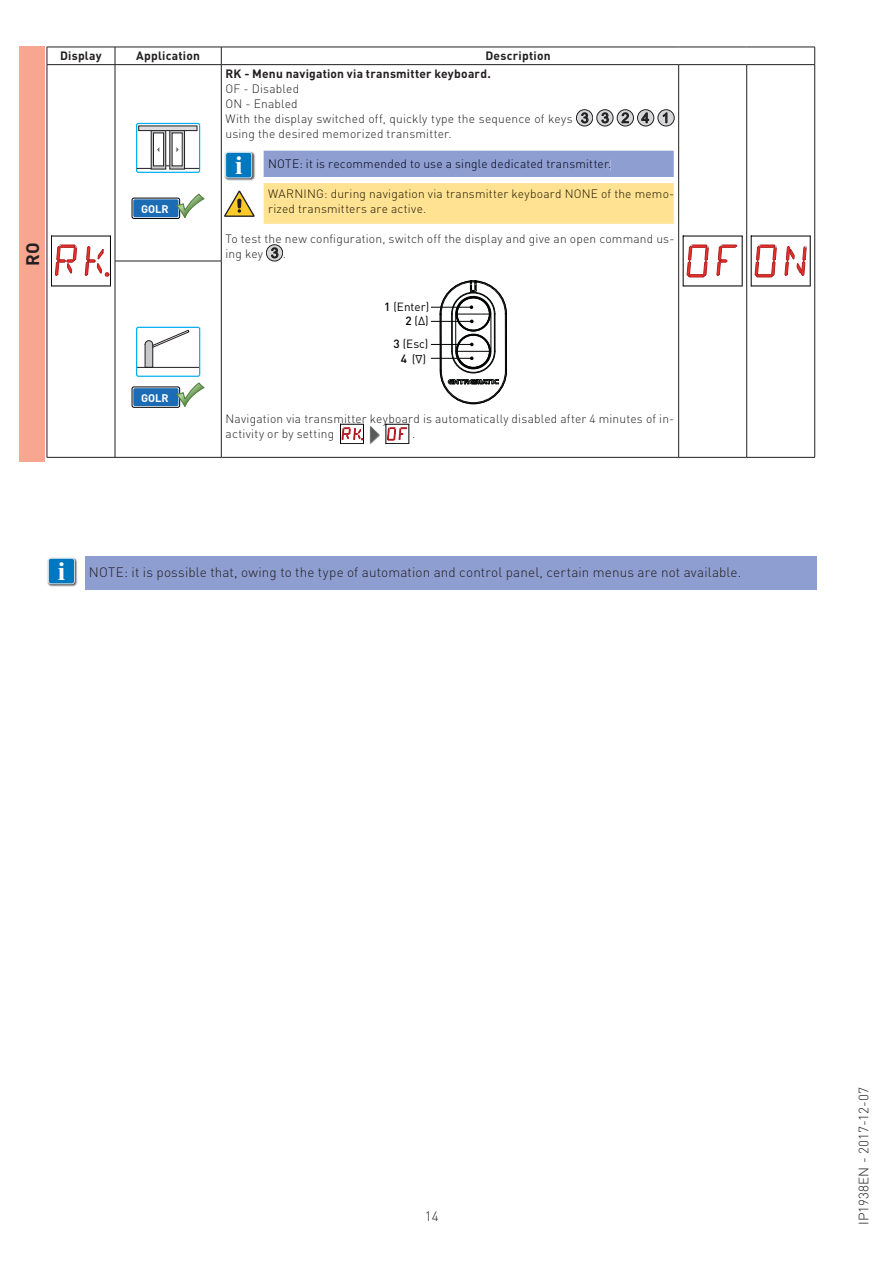
<style>
.page{position:relative;width:893px;height:1263px;background:#fff}
.page>*{position:absolute;margin:0;border:0;box-sizing:border-box;transform-origin:0 0}
.t1{font:700 18px "DIN Pro";color:#231f20}
.t2{font:300 13.5px "DIN Pro";letter-spacing:.01em;color:#231f20}
.t3{font:300 12px/15px "DIN Pro";letter-spacing:.015em;color:#231f20}
.t4{font:300 12px/15px "DIN Pro";letter-spacing:.015em;color:#1e1600}
.t5{font:700 12px "DIN Pro";letter-spacing:.015em;color:#231f20}
.t6{font:300 12px "DIN Pro";letter-spacing:.015em;color:#000115}
.t7{font:11.7px "DIN Pro";color:#010202}
.t8{font:500 11.7px "DIN Pro";color:#010202}
.t9{font:700 10.95px "DIN Pro";color:#fff}
.s1{font-family:"Arial";font-weight:400;font-size:13.95px}
.s2{font-family:"Times New Roman";font-weight:700;font-size:26.25px;color:#fff}
.s3{font-weight:500}
</style>
<div class="page">
<hr style="left:47px;top:47px;width:68px;height:1px;background:#231f20">
<svg style="left:47px;top:47px;width:1px;height:17px"></svg>
<hr style="left:115px;top:47px;width:106px;height:1px;background:#231f20">
<svg style="left:115px;top:47px;width:1px;height:17px"></svg>
<hr style="left:221px;top:47px;width:458px;height:1px;background:#231f20">
<svg style="left:221px;top:47px;width:1px;height:17px"></svg>
<hr style="left:679px;top:47px;width:68px;height:1px;background:#231f20">
<hr style="left:747px;top:47px;width:68px;height:1px;background:#231f20">
<svg style="left:814px;top:47px;width:1px;height:17px"></svg>
<hr style="left:47px;top:64px;width:68px;height:1px;background:#231f20">
<hr style="left:47px;top:65px;width:1px;height:196px;background:#231f20">
<hr style="left:115px;top:64px;width:106px;height:1px;background:#231f20">
<hr style="left:115px;top:65px;width:1px;height:196px;background:#231f20">
<hr style="left:221px;top:64px;width:458px;height:1px;background:#231f20">
<hr style="left:221px;top:65px;width:1px;height:196px;background:#231f20">
<hr style="left:679px;top:64px;width:68px;height:1px;background:#231f20">
<hr style="left:678px;top:65px;width:1px;height:196px;background:#231f20">
<hr style="left:747px;top:64px;width:68px;height:1px;background:#231f20">
<hr style="left:746px;top:65px;width:1px;height:196px;background:#231f20">
<hr style="left:814px;top:65px;width:1px;height:196px;background:#231f20">
<hr style="left:47px;top:261px;width:1px;height:196px;background:#231f20">
<hr style="left:115px;top:261px;width:106px;height:1px;background:#231f20">
<hr style="left:115px;top:261px;width:1px;height:196px;background:#231f20">
<hr style="left:221px;top:261px;width:1px;height:196px;background:#231f20">
<hr style="left:678px;top:261px;width:1px;height:196px;background:#231f20">
<hr style="left:746px;top:261px;width:1px;height:196px;background:#231f20">
<hr style="left:814px;top:261px;width:1px;height:196px;background:#231f20">
<hr style="left:47px;top:457px;width:68px;height:1px;background:#231f20">
<hr style="left:115px;top:457px;width:106px;height:1px;background:#231f20">
<hr style="left:221px;top:457px;width:458px;height:1px;background:#231f20">
<hr style="left:679px;top:457px;width:68px;height:1px;background:#231f20">
<hr style="left:747px;top:457px;width:68px;height:1px;background:#231f20">
<hr style="left:51px;top:236px;width:59px;height:1px;background:#000">
<hr style="left:110px;top:236px;width:1px;height:50px;background:#000">
<hr style="left:51px;top:286px;width:60px;height:1px;background:#000">
<hr style="left:51px;top:236px;width:1px;height:50px;background:#000">
<svg style="left:55px;top:245px;width:22px;height:31px"></svg>
<svg style="left:85px;top:246px;width:24px;height:30px"></svg>
<div style="left:136px;top:123px;width:64px;height:50px;border:1px solid #00aeef;border-radius:2px"></div>
<svg style="left:137px;top:129px;width:63px;height:40px"></svg>
<div style="left:139px;top:126px;width:58px;height:5px;background:#dcddde"></div>
<div style="left:139px;top:126px;width:58px;height:5px;border:1px solid #231f20"></div>
<div style="left:132px;top:198px;width:48px;height:21px;border:1px solid #000;border-radius:2px"></div>
<div style="left:133px;top:199px;width:45px;height:18px;background:#1b6cb5;border-radius:2px"></div>
<svg style="left:176px;top:193px;width:29px;height:26px"></svg>
<svg style="left:576px;top:110px;width:17px;height:16px"></svg>
<div style="left:576px;top:110px;width:17px;height:16px;border:1px solid #231f20;border-radius:50%"></div>
<svg style="left:581px;top:112px;width:7px;height:11px"></svg>
<svg style="left:597px;top:110px;width:16px;height:16px"></svg>
<div style="left:597px;top:110px;width:16px;height:16px;border:1px solid #231f20;border-radius:50%"></div>
<svg style="left:601px;top:112px;width:8px;height:11px"></svg>
<svg style="left:617px;top:110px;width:16px;height:16px"></svg>
<div style="left:617px;top:110px;width:17px;height:16px;border:1px solid #231f20;border-radius:50%"></div>
<svg style="left:621px;top:112px;width:8px;height:11px"></svg>
<svg style="left:637px;top:110px;width:17px;height:16px"></svg>
<div style="left:637px;top:110px;width:17px;height:16px;border:1px solid #231f20;border-radius:50%"></div>
<svg style="left:641px;top:112px;width:8px;height:11px"></svg>
<svg style="left:658px;top:110px;width:16px;height:16px"></svg>
<div style="left:658px;top:110px;width:16px;height:16px;border:1px solid #231f20;border-radius:50%"></div>
<svg style="left:663px;top:112px;width:4px;height:11px"></svg>
<svg style="left:266px;top:245px;width:17px;height:16px"></svg>
<div style="left:266px;top:245px;width:17px;height:16px;border:1px solid #231f20;border-radius:50%"></div>
<svg style="left:271px;top:247px;width:7px;height:11px"></svg>
<svg style="left:340px;top:424px;width:24px;height:20px"></svg>
<img style="left:370px;top:425px;width:10px;height:19px">
<svg style="left:370px;top:426px;width:8px;height:17px"></svg>
<svg style="left:386px;top:424px;width:24px;height:20px"></svg>
<hr style="left:683px;top:236px;width:59px;height:1px;background:#000">
<hr style="left:742px;top:236px;width:1px;height:50px;background:#000">
<hr style="left:683px;top:286px;width:59px;height:1px;background:#000">
<hr style="left:683px;top:236px;width:1px;height:50px;background:#000">
<svg style="left:687px;top:245px;width:21px;height:32px"></svg>
<svg style="left:717px;top:245px;width:20px;height:31px"></svg>
<hr style="left:751px;top:236px;width:59px;height:1px;background:#000">
<hr style="left:810px;top:236px;width:1px;height:50px;background:#000">
<hr style="left:751px;top:286px;width:59px;height:1px;background:#000">
<hr style="left:751px;top:236px;width:1px;height:50px;background:#000">
<svg style="left:755px;top:245px;width:21px;height:32px"></svg>
<svg style="left:785px;top:246px;width:21px;height:30px"></svg>
<div style="left:145px;top:344px;width:8px;height:23px;background:#c6c8ca"></div>
<div style="left:145px;top:344px;width:8px;height:23px;border:1px solid #231f20"></div>
<hr style="left:137px;top:367px;width:63px;height:1px;background:#231f20">
<div style="left:136px;top:327px;width:64px;height:50px;border:1px solid #00aeef;border-radius:2px"></div>
<svg style="left:145px;top:330px;width:44px;height:17px"></svg>
<div style="left:132px;top:387px;width:48px;height:21px;border:1px solid #000;border-radius:2px"></div>
<div style="left:133px;top:388px;width:45px;height:18px;background:#1b6cb5;border-radius:2px"></div>
<svg style="left:176px;top:382px;width:29px;height:26px"></svg>
<img style="left:224px;top:151px;width:31px;height:30px">
<svg style="left:225px;top:152px;width:27px;height:26px"></svg>
<div style="left:264px;top:151px;width:410px;height:26px;background:#8f9ed0"></div>
<div style="left:269px;top:159px;width:341px;height:12px;background:#8f9ed0"></div>
<svg style="left:264px;top:183px;width:410px;height:41px;background:#ffe293"></svg>
<div style="left:269px;top:205px;width:156px;height:8px;background:#ffe292"></div>
<svg style="left:224px;top:191px;width:31px;height:26px"></svg>
<div style="left:20px;top:47px;width:25px;height:415px;background:#f8a68f"></div>
<div style="left:85px;top:557px;width:731px;height:33px;background:#8f9ed0"></div>
<img style="left:47px;top:557px;width:31px;height:30px">
<svg style="left:48px;top:558px;width:27px;height:26px"></svg>
<hr style="left:431px;top:307px;width:41px;height:1px;background:#010202">
<hr style="left:431px;top:321px;width:41px;height:1px;background:#010202">
<hr style="left:431px;top:344px;width:41px;height:1px;background:#010202">
<hr style="left:431px;top:358px;width:41px;height:1px;background:#010202">
<svg style="left:440px;top:280px;width:67px;height:124px"></svg>
<h1 class="t1" style="left:26px;top:266px;width:25px;rotate:-90deg">RO</h1>
<p class="t5" style="left:60px;top:52px;width:43px">Display</p>
<p class="t5" style="left:136px;top:52px;width:65px">Application</p>
<p class="t5" style="left:485px;top:52px;width:67px">Description</p>
<p class="t9" style="left:141px;top:205px;width:29px">GOLR</p>
<p class="t9" style="left:141px;top:394px;width:29px">GOLR</p>
<p class="t5" style="left:226px;top:70px;width:267px">RK - Menu navigation via transmitter keyboard.</p>
<p class="t3" style="left:226px;top:83px;width:445px">OF - Disabled<br>ON - Enabled<br>With the display switched off, quickly type the sequence of keys <span class="s1">3 3 2 4 1 </span>using the desired memorized transmitter.</p>
<p class="t6" style="left:235px;top:160px;width:378px"><span class="s2">i</span> NOTE: it is recommended to use a single dedicated transmitter.</p>
<p class="t4" style="left:268px;top:188px;width:408px">WARNING: during navigation via transmitter keyboard NONE of the memo&shy;rized transmitters are active.</p>
<p class="t3" style="left:226px;top:233px;width:450px">To test the new configuration, switch off the display and give an open command us&shy;ing key <span class="s1">3</span> .</p>
<p class="t7" style="left:384px;top:302px;width:46px"><span class="s3">1</span> (Enter)</p>
<p class="t7" style="left:394px;top:339px;width:36px"><span class="s3">3</span> (Esc)</p>
<p class="t7" style="left:405px;top:317px;width:25px"><span class="s3">2</span> (∆)</p>
<p class="t7" style="left:426px;top:363px;width:16px;rotate:-180deg">(∆)</p>
<p class="t8" style="left:401px;top:355px;width:8px">4</p>
<p class="t3" style="left:226px;top:413px;width:450px">Navigation via transmitter keyboard is automatically disabled after 4 minutes of in&shy;activity or by setting</p>
<p class="t3" style="left:412px;top:428px;width:5px">.</p>
<p class="t2" style="left:58px;top:568px;width:685px"><span class="s2">i</span> NOTE: it is possible that, owing to the type of automation and control panel, certain menus are not available.</p>
<p class="t2" style="left:425px;top:1212px;width:15px">14</p>
<p class="t2" style="left:859px;top:1225px;width:139px;rotate:-90deg">IP1938EN - 2017-12-07</p>
</div>
